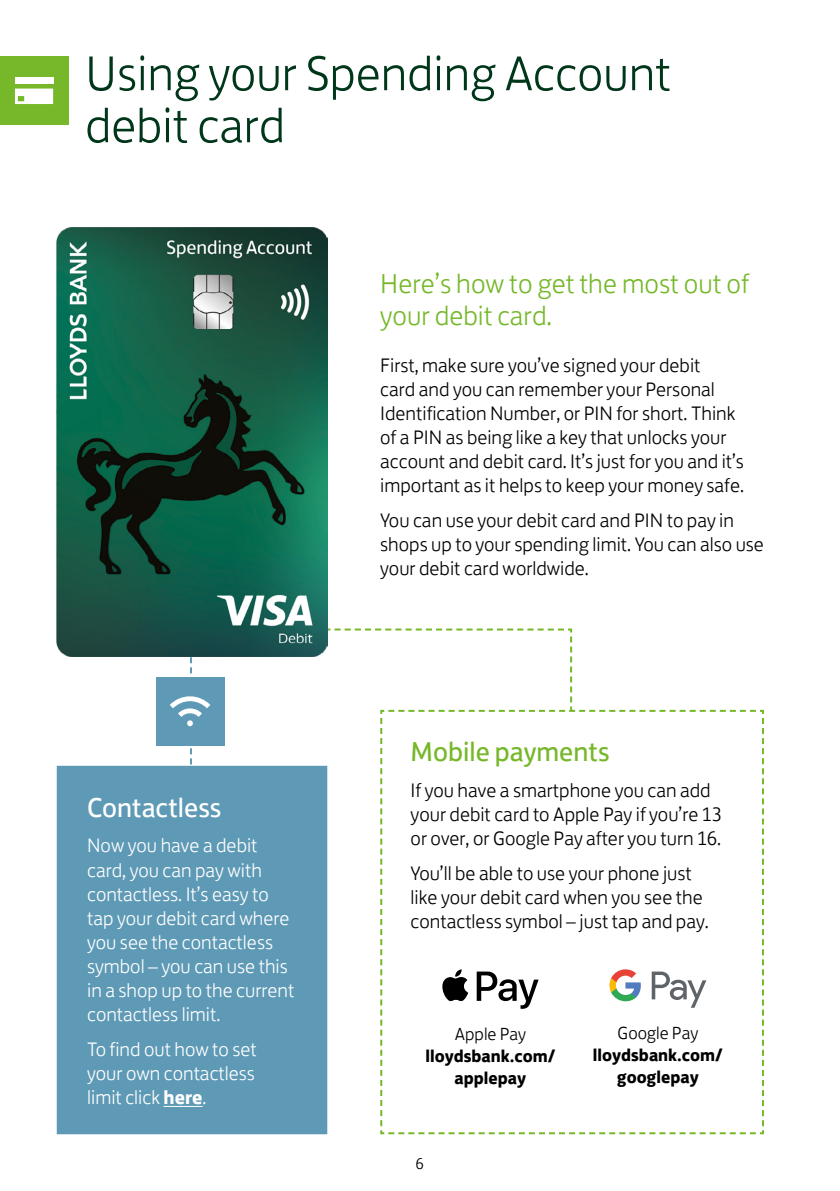
<style>
.page{position:relative;width:840px;height:1191px;background:#fff}
.page>*{position:absolute;margin:0;border:0;box-sizing:border-box;transform-origin:0 0}
.t1{font:300 50px/52px "Lloyds Bank Jack";color:#00361a}
.t2{font:300 28px/32px "Lloyds Bank Jack";color:#76b82a}
.t3{font:28px "Lloyds Bank Jack";color:#76b82a}
.t4{font:28px "Lloyds Bank Jack";color:#fff}
.t5{font:300 20px/24px "Lloyds Bank Jack";color:#000}
.t6{font:300 20px/24px "Lloyds Bank Jack";color:#fff}
.t7{font:700 18px/22px "Lloyds Bank Jack";color:#000;text-align:center}
.t8{font:300 16px "Lloyds Bank Jack";color:#000}
.s1{font-weight:700}
.s2{font-weight:300}
</style>
<div class="page">
<svg style="left:295px;top:627px;width:468px;height:507px"></svg>
<img style="left:57px;top:227px;width:270px;height:429px">
<div style="left:0;top:57px;width:68px;height:68px;background:#76b82a"></div>
<div style="left:15px;top:77px;width:38px;height:7px;background:#fff"></div>
<svg style="left:15px;top:89px;width:38px;height:15px"></svg>
<div style="left:156px;top:677px;width:68px;height:68px;background:#5e9ab6"></div>
<svg style="left:170px;top:647px;width:40px;height:118px"></svg>
<div style="left:58px;top:766px;width:268px;height:367px;background:#5e9ab6"></div>
<hr style="left:163px;top:1106px;width:39px;height:1px;background:#fff">
<div style="left:57px;top:765px;width:270px;height:369px;border:2px solid #5e9ab6"></div>
<p class="t1" style="left:85px;top:42px;width:587px">Using your Spending Account debit card</p>
<p class="t4" style="left:87px;top:785px;width:136px">Contactless</p>
<p class="t6" style="left:87px;top:831px;width:209px">Now you have a debit card, you can pay with contactless. It’s easy to tap your debit card where you see the contactless symbol – you can use this in a shop up to the current contactless limit.</p>
<p class="t6" style="left:87px;top:1035px;width:171px;text-align:justify">To find out how to set your own contactless limit click <span class="s1">here</span>.</p>
<p class="t2" style="left:380px;top:265px;width:370px">Here’s how to get the most out of your debit card.</p>
<p class="t5" style="left:380px;top:351px;width:365px">First, make sure you’ve signed your debit<br>card and you can remember your Personal Identification Number, or PIN for short. Think of a PIN as being like a key that unlocks your account and debit card. It’s just for you and it’s important as it helps to keep your money safe.</p>
<p class="t5" style="left:380px;top:506px;width:385px">You can use your debit card and PIN to pay in shops up to your spending limit. You can also use your debit card worldwide.</p>
<p class="t3" style="left:410px;top:729px;width:200px">Mobile payments</p>
<p class="t5" style="left:410px;top:776px;width:313px">If you have a smartphone you can add your debit card to Apple Pay if you’re 13 or over, or Google Pay after you turn 16.</p>
<p class="t5" style="left:410px;top:859px;width:299px">You’ll be able to use your phone just like your debit card when you see the contactless symbol – just tap and pay.</p>
<p class="t7" style="left:425px;top:1021px;width:131px"><span class="s2">Apple Pay </span>lloydsbank.com/ applepay</p>
<p class="t7" style="left:592px;top:1021px;width:131px"><span class="s2">Google Pay </span>lloydsbank.com/ googlepay</p>
<p class="t8" style="left:416px;top:1150px;width:10px">6</p>
</div>
